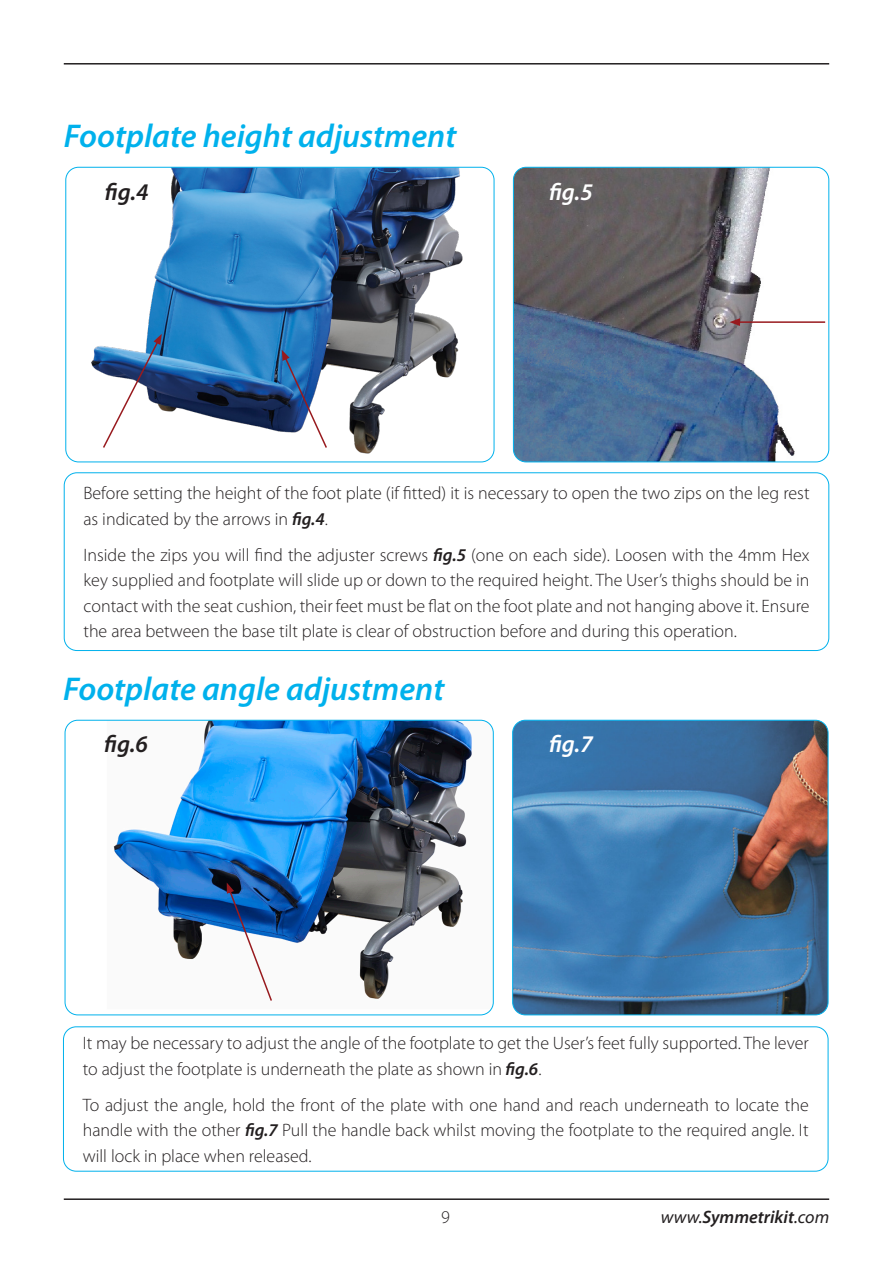
<style>
.page{position:relative;width:893px;height:1263px;background:#fff}
.page>*{position:absolute;margin:0;border:0;box-sizing:border-box;transform-origin:0 0}
.t1{font:italic 600 33px "Myriad Pro";color:#00b1ec}
.t2{font:italic 600 24px "Myriad Pro";color:#231f20}
.t3{font:italic 600 24px "Myriad Pro";color:#fff}
.basic_regular_text{font:300 18px/25.5px "Myriad Pro";color:#231f20}
.t4{font:italic 600 18px "Myriad Pro";color:#231f20}
.s1{font-weight:600;font-style:italic}
.s2{font-weight:400}
</style>
<div class="page">
<hr style="left:64px;top:63px;width:765px;height:2px;background:#231f20">
<hr style="left:64px;top:1198px;width:765px;height:2px;background:#231f20">
<div style="left:64px;top:472px;width:765px;height:179px;border:1px solid #00b1ec;border-radius:13px"></div>
<div style="left:63px;top:1026px;width:765px;height:145px;border:1px solid #00b1ec;border-radius:13px"></div>
<img style="left:91px;top:167px;width:403px;height:295px">
<div style="left:65px;top:167px;width:429px;height:295px;border:1px solid #00b1ec;border-radius:13px"></div>
<img style="left:113px;top:720px;width:380px;height:289px">
<div style="left:65px;top:720px;width:429px;height:295px;border:1px solid #00b1ec;border-radius:13px"></div>
<svg style="left:282px;top:350px;width:46px;height:99px"></svg>
<svg style="left:227px;top:882px;width:46px;height:120px"></svg>
<svg style="left:102px;top:334px;width:60px;height:115px"></svg>
<img style="left:513px;top:167px;width:282px;height:295px">
<div style="left:513px;top:167px;width:316px;height:295px;border:1px solid #00b1ec;border-radius:13px"></div>
<hr style="left:738px;top:321px;width:87px;height:2px;background:#981a1e">
<svg style="left:729px;top:318px;width:11px;height:8px"></svg>
<img style="left:513px;top:720px;width:315px;height:295px">
<div style="left:512px;top:720px;width:316px;height:295px;border:1px solid #00b1ec;border-radius:13px"></div>
<p class="t1" style="left:64px;top:115px;width:394px">Footplate height adjustment</p>
<p class="t2" style="left:105px;top:177px;width:45px">fig.4</p>
<p class="t3" style="left:549px;top:177px;width:45px">fig.5</p>
<p class="basic_regular_text" style="left:83px;top:480px;width:728px">Before setting the height of the foot plate (if fitted) it is necessary to open the two zips on the leg rest as indicated by the arrows in <span class="s1">fig.4</span>.</p>
<p class="basic_regular_text" style="left:83px;top:542px;width:728px;text-align:justify">Inside the zips you will find the adjuster screws <span class="s1">fig.5</span> (one on each side). Loosen with the 4mm Hex key supplied and footplate will slide up or down to the required height. The User’s thighs should be in contact with the seat cushion, their feet must be flat on the foot plate and not hanging above it. Ensure the area between the base tilt plate is clear of obstruction before and during this operation.</p>
<p class="t1" style="left:63px;top:668px;width:383px">Footplate angle adjustment</p>
<p class="t2" style="left:104px;top:729px;width:45px">fig.6</p>
<p class="t3" style="left:549px;top:729px;width:45px">fig.7</p>
<p class="basic_regular_text" style="left:83px;top:1030px;width:728px">It may be necessary to adjust the angle of the footplate to get the User’s feet fully supported. The lever to adjust the footplate is underneath the plate as shown in <span class="s1">fig.6</span>.</p>
<p class="basic_regular_text" style="left:83px;top:1092px;width:728px;text-align:justify">To adjust the angle, hold the front of the plate with one hand and reach underneath to locate the handle with the other <span class="s1">fig.7</span> Pull the handle back whilst moving the footplate to the required angle. It will lock in place when released.</p>
<p class="basic_regular_text" style="left:441px;top:1204px;width:10px">9</p>
<p class="t4" style="left:661px;top:1205px;width:170px"><span class="s2">www.</span>Symmetrikit<span class="s2">.com</span></p>
</div>
